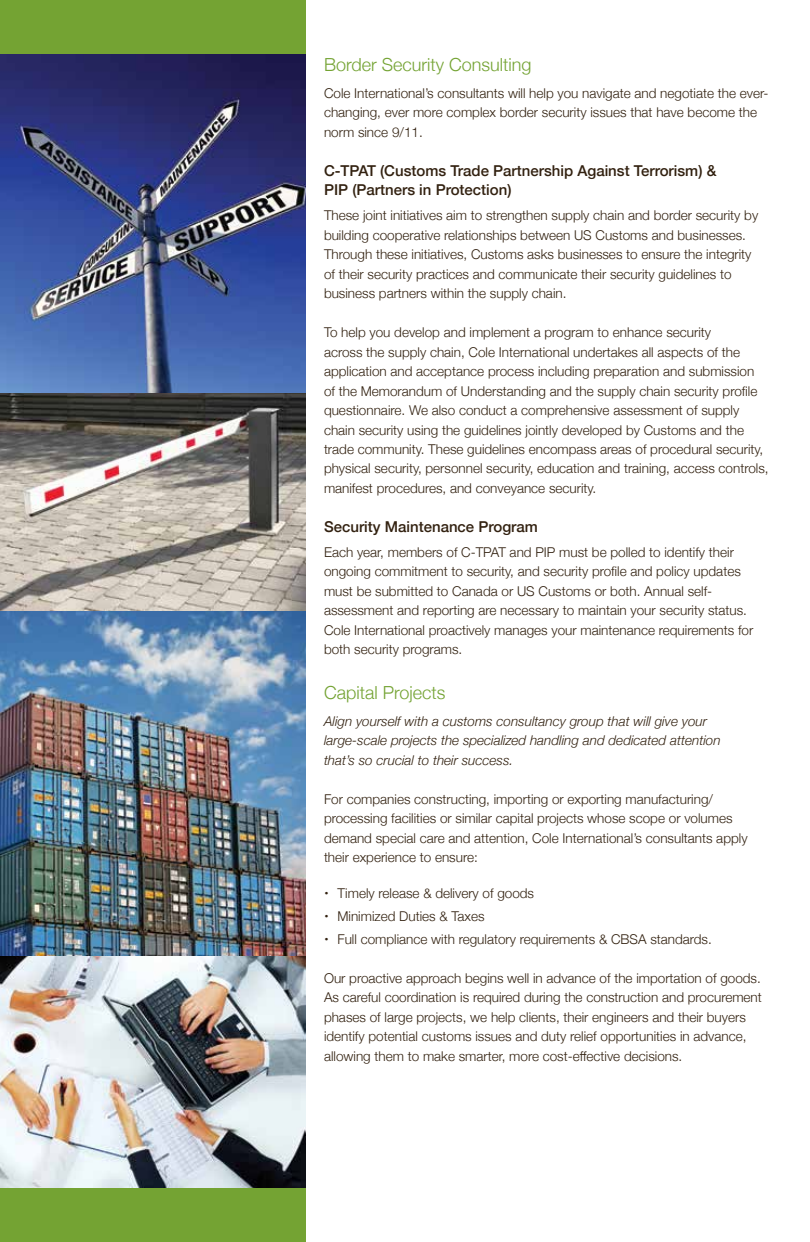
<style>
.page{position:relative;width:810px;height:1242px;background:#fff}
.page>*{position:absolute;margin:0;border:0;box-sizing:border-box;transform-origin:0 0}
.t1{font:300 18px "Helvetica Neue";color:#74a333}
.t2{font:500 15px/19.5px "Helvetica Neue";color:#322110}
.t3{font:300 13.5px/19.5px "Helvetica Neue";color:#322110}
.t4{font:italic 300 13.5px/19.5px "Helvetica Neue";color:#322110}
</style>
<div class="page">
<img style="left:0;top:393px;width:306px;height:795px">
<div style="left:0;top:0;width:306px;height:54px;background:#74a333"></div>
<div style="left:0;top:1188px;width:306px;height:54px;background:#74a333"></div>
<img style="left:0;top:54px;width:306px;height:339px">
<h1 class="t1" style="left:324px;top:50px;width:209px">Border Security Consulting</h1>
<p class="t3" style="left:324px;top:82px;width:446px">Cole International’s consultants will help you navigate and negotiate the ever&shy;changing, ever more complex border security issues that have become the norm since 9/11.</p>
<p class="t2" style="left:324px;top:160px;width:394px">C-TPAT (Customs Trade Partnership Against Terrorism) &amp;<br>PIP (Partners in Protection)</p>
<p class="t3" style="left:324px;top:205px;width:436px">These joint initiatives aim to strengthen supply chain and border security by building cooperative relationships between US Customs and businesses.<br>Through these initiatives, Customs asks businesses to ensure the integrity of their security practices and communicate their security guidelines to business partners within the supply chain.</p>
<p class="t3" style="left:324px;top:322px;width:446px">To help you develop and implement a program to enhance security<br>across the supply chain, Cole International undertakes all aspects of the application and acceptance process including preparation and submission of the Memorandum of Understanding and the supply chain security profile questionnaire. We also conduct a comprehensive assessment of supply chain security using the guidelines jointly developed by Customs and the trade community. These guidelines encompass areas of procedural security, physical security, personnel security, education and training, access controls, manifest procedures, and conveyance security.</p>
<p class="t2" style="left:324px;top:516px;width:215px">Security Maintenance Program</p>
<p class="t3" style="left:324px;top:542px;width:431px">Each year, members of C-TPAT and PIP must be polled to identify their ongoing commitment to security, and security profile and policy updates must be submitted to Canada or US Customs or both. Annual self&shy;assessment and reporting are necessary to maintain your security status.<br>Cole International proactively manages your maintenance requirements for both security programs.</p>
<h1 class="t1" style="left:324px;top:679px;width:123px">Capital Projects</h1>
<p class="t4" style="left:324px;top:711px;width:398px">Align yourself with a customs consultancy group that will give your large-scale projects the specialized handling and dedicated attention that’s so crucial to their success.</p>
<p class="t3" style="left:324px;top:788px;width:425px">For companies constructing, importing or exporting manufacturing/ processing facilities or similar capital projects whose scope or volumes demand special care and attention, Cole International’s consultants apply their experience to ensure:</p>
<p class="t3" style="left:338px;top:881px;width:376px;line-height:23px">Timely release &amp; delivery of goods<br>Minimized Duties &amp; Taxes<br>Full compliance with regulatory requirements &amp; CBSA standards.</p>
<p class="t3" style="left:324px;top:967px;width:439px">Our proactive approach begins well in advance of the importation of goods.<br>As careful coordination is required during the construction and procurement phases of large projects, we help clients, their engineers and their buyers identify potential customs issues and duty relief opportunities in advance, allowing them to make smarter, more cost-effective decisions.</p>
</div>
